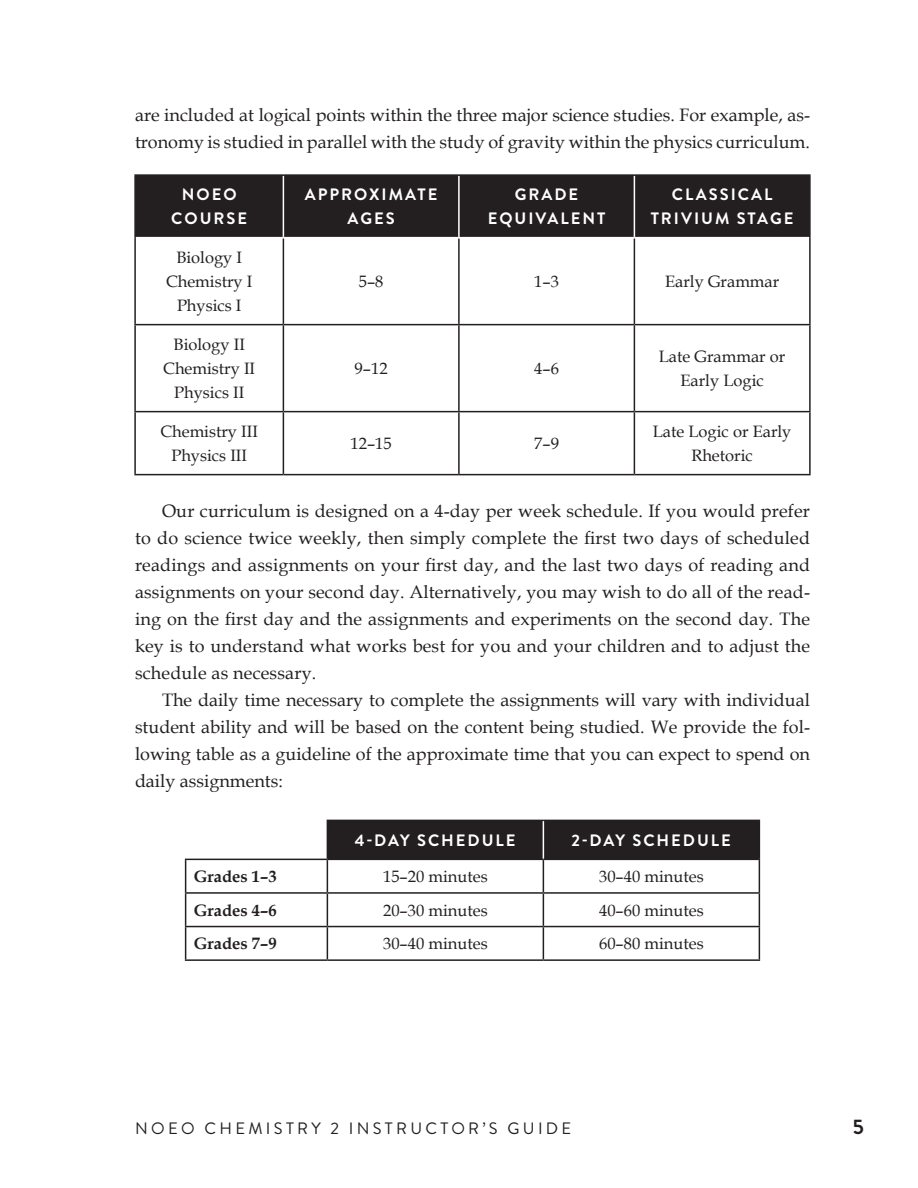
<style>
.page{position:relative;width:918px;height:1188px;background:#fff}
.page>*{position:absolute;margin:0;border:0;box-sizing:border-box;transform-origin:0 0}
.t1{font:700 21px "Brandon Grotesque";color:#231f20}
.t2{font:18px/27px "Book Antiqua";color:#231f20;text-align:justify}
.t3{font:16.5px/24px "Book Antiqua";color:#231f20;text-align:center}
.t4{font:700 16.5px/24px "Brandon Grotesque";letter-spacing:.12em;color:#fff;text-align:center}
.t5{font:16.5px "Brandon Grotesque";letter-spacing:.2em;color:#231f20}
.t6{font:700 16.5px "Book Antiqua";color:#231f20}
</style>
<div class="page">
<div style="left:136px;top:176px;width:673px;height:61px;background:#231f20"></div>
<hr style="left:134px;top:238px;width:2px;height:86px;background:#231f20">
<hr style="left:283px;top:238px;width:1px;height:86px;background:#231f20">
<hr style="left:458px;top:238px;width:2px;height:86px;background:#231f20">
<hr style="left:634px;top:238px;width:1px;height:86px;background:#231f20">
<hr style="left:809px;top:238px;width:2px;height:86px;background:#231f20">
<hr style="left:134px;top:324px;width:149px;height:1px;background:#231f20">
<hr style="left:134px;top:325px;width:2px;height:86px;background:#231f20">
<hr style="left:283px;top:324px;width:176px;height:1px;background:#231f20">
<hr style="left:283px;top:325px;width:1px;height:86px;background:#231f20">
<hr style="left:459px;top:324px;width:175px;height:1px;background:#231f20">
<hr style="left:458px;top:325px;width:2px;height:86px;background:#231f20">
<hr style="left:634px;top:324px;width:177px;height:1px;background:#231f20">
<hr style="left:634px;top:325px;width:1px;height:86px;background:#231f20">
<hr style="left:809px;top:325px;width:2px;height:86px;background:#231f20">
<hr style="left:134px;top:411px;width:149px;height:1px;background:#231f20">
<hr style="left:134px;top:412px;width:2px;height:62px;background:#231f20">
<hr style="left:283px;top:411px;width:176px;height:1px;background:#231f20">
<hr style="left:283px;top:412px;width:1px;height:62px;background:#231f20">
<hr style="left:459px;top:411px;width:175px;height:1px;background:#231f20">
<hr style="left:458px;top:412px;width:2px;height:62px;background:#231f20">
<hr style="left:634px;top:411px;width:177px;height:1px;background:#231f20">
<hr style="left:634px;top:412px;width:1px;height:62px;background:#231f20">
<hr style="left:809px;top:412px;width:2px;height:62px;background:#231f20">
<hr style="left:134px;top:474px;width:149px;height:1px;background:#231f20">
<hr style="left:283px;top:474px;width:176px;height:1px;background:#231f20">
<hr style="left:459px;top:474px;width:175px;height:1px;background:#231f20">
<hr style="left:634px;top:474px;width:177px;height:1px;background:#231f20">
<hr style="left:283px;top:176px;width:1px;height:61px;background:#fff">
<hr style="left:458px;top:176px;width:2px;height:61px;background:#fff">
<hr style="left:634px;top:176px;width:1px;height:61px;background:#fff">
<hr style="left:134px;top:174px;width:149px;height:2px;background:#231f20">
<hr style="left:134px;top:176px;width:2px;height:62px;background:#231f20">
<hr style="left:283px;top:174px;width:176px;height:2px;background:#231f20">
<hr style="left:459px;top:174px;width:175px;height:2px;background:#231f20">
<hr style="left:634px;top:174px;width:177px;height:2px;background:#231f20">
<hr style="left:809px;top:176px;width:2px;height:62px;background:#231f20">
<div style="left:328px;top:821px;width:431px;height:38px;background:#231f20"></div>
<hr style="left:185px;top:859px;width:142px;height:1px;background:#231f20">
<hr style="left:327px;top:859px;width:216px;height:1px;background:#231f20">
<hr style="left:543px;top:859px;width:217px;height:1px;background:#231f20">
<hr style="left:327px;top:860px;width:1px;height:32px;background:#231f20">
<hr style="left:543px;top:860px;width:1px;height:32px;background:#231f20">
<hr style="left:185px;top:892px;width:142px;height:2px;background:#231f20">
<hr style="left:327px;top:892px;width:216px;height:2px;background:#231f20">
<hr style="left:327px;top:894px;width:1px;height:32px;background:#231f20">
<hr style="left:543px;top:892px;width:217px;height:2px;background:#231f20">
<hr style="left:543px;top:894px;width:1px;height:32px;background:#231f20">
<hr style="left:185px;top:926px;width:142px;height:1px;background:#231f20">
<hr style="left:327px;top:926px;width:216px;height:1px;background:#231f20">
<hr style="left:327px;top:927px;width:1px;height:32px;background:#231f20">
<hr style="left:543px;top:926px;width:217px;height:1px;background:#231f20">
<hr style="left:543px;top:927px;width:1px;height:32px;background:#231f20">
<hr style="left:759px;top:821px;width:1px;height:38px;background:#231f20">
<hr style="left:327px;top:820px;width:216px;height:1px;background:#231f20">
<hr style="left:543px;top:820px;width:217px;height:1px;background:#231f20">
<hr style="left:185px;top:860px;width:1px;height:32px;background:#231f20">
<hr style="left:185px;top:894px;width:1px;height:32px;background:#231f20">
<hr style="left:185px;top:927px;width:1px;height:32px;background:#231f20">
<hr style="left:185px;top:959px;width:142px;height:2px;background:#231f20">
<hr style="left:543px;top:821px;width:1px;height:38px;background:#fff">
<hr style="left:327px;top:821px;width:1px;height:38px;background:#231f20">
<hr style="left:759px;top:860px;width:1px;height:32px;background:#231f20">
<hr style="left:759px;top:894px;width:1px;height:32px;background:#231f20">
<hr style="left:759px;top:927px;width:1px;height:32px;background:#231f20">
<hr style="left:327px;top:959px;width:216px;height:2px;background:#231f20">
<hr style="left:543px;top:959px;width:217px;height:2px;background:#231f20">
<p class="t2" style="left:135px;top:101px;width:677px">are included at logical points within the three major science studies. For example, as&shy;tronomy is studied in parallel with the study of gravity within the physics curriculum.</p>
<p class="t4" style="left:171px;top:183px;width:77px">NOEO<br>COURSE</p>
<p class="t4" style="left:305px;top:183px;width:134px">APPROXIMATE<br>AGES</p>
<p class="t4" style="left:488px;top:183px;width:119px">GRADE<br>EQUIVALENT</p>
<p class="t4" style="left:651px;top:183px;width:144px">CLASSICAL<br>TRIVIUM STAGE</p>
<p class="t3" style="left:166px;top:245px;width:88px">Biology I<br>Chemistry I<br>Physics I</p>
<p class="t3" style="left:359px;top:269px;width:26px">5–8</p>
<p class="t3" style="left:534px;top:269px;width:26px">1–3</p>
<p class="t3" style="left:665px;top:269px;width:116px">Early Grammar</p>
<p class="t3" style="left:163px;top:332px;width:93px">Biology II<br>Chemistry II<br>Physics II</p>
<p class="t3" style="left:161px;top:419px;width:99px">Chemistry III<br>Physics III</p>
<p class="t3" style="left:355px;top:356px;width:34px">9–12</p>
<p class="t3" style="left:534px;top:356px;width:26px">4–6</p>
<p class="t3" style="left:659px;top:344px;width:128px">Late Grammar or<br>Early Logic</p>
<p class="t3" style="left:351px;top:431px;width:43px">12–15</p>
<p class="t3" style="left:534px;top:431px;width:26px">7–9</p>
<p class="t3" style="left:653px;top:419px;width:140px">Late Logic or Early<br>Rhetoric</p>
<p class="t2" style="left:135px;top:497px;width:677px;text-indent:27px">Our curriculum is designed on a 4-day per week schedule. If you would prefer to do science twice weekly, then simply complete the first two days of scheduled readings and assignments on your first day, and the last two days of reading and assignments on your second day. Alternatively, you may wish to do all of the read&shy;ing on the first day and the assignments and experiments on the second day. The key is to understand what works best for you and your children and to adjust the schedule as necessary.</p>
<p class="t2" style="left:135px;top:686px;width:677px;text-indent:27px">The daily time necessary to complete the assignments will vary with individual student ability and will be based on the content being studied. We provide the fol&shy;lowing table as a guideline of the approximate time that you can expect to spend on daily assignments:</p>
<p class="t4" style="left:355px;top:828px;width:162px">4-DAY SCHEDULE</p>
<p class="t4" style="left:572px;top:828px;width:161px">2-DAY SCHEDULE</p>
<p class="t6" style="left:194px;top:865px;width:84px">Grades 1–3</p>
<p class="t3" style="left:383px;top:864px;width:106px">15–20 minutes</p>
<p class="t3" style="left:599px;top:864px;width:106px">30–40 minutes</p>
<p class="t6" style="left:194px;top:899px;width:84px">Grades 4–6</p>
<p class="t3" style="left:383px;top:898px;width:106px">20–30 minutes</p>
<p class="t3" style="left:599px;top:898px;width:106px">40–60 minutes</p>
<p class="t6" style="left:194px;top:932px;width:84px">Grades 7–9</p>
<p class="t3" style="left:383px;top:931px;width:106px">30–40 minutes</p>
<p class="t3" style="left:599px;top:931px;width:106px">60–80 minutes</p>
<p class="t5" style="left:135px;top:1117px;width:438px">NOEO CHEMISTRY 2 INSTRUCTOR’S GUIDE</p>
<p class="t1" style="left:853px;top:1112px;width:13px">5</p>
</div>
